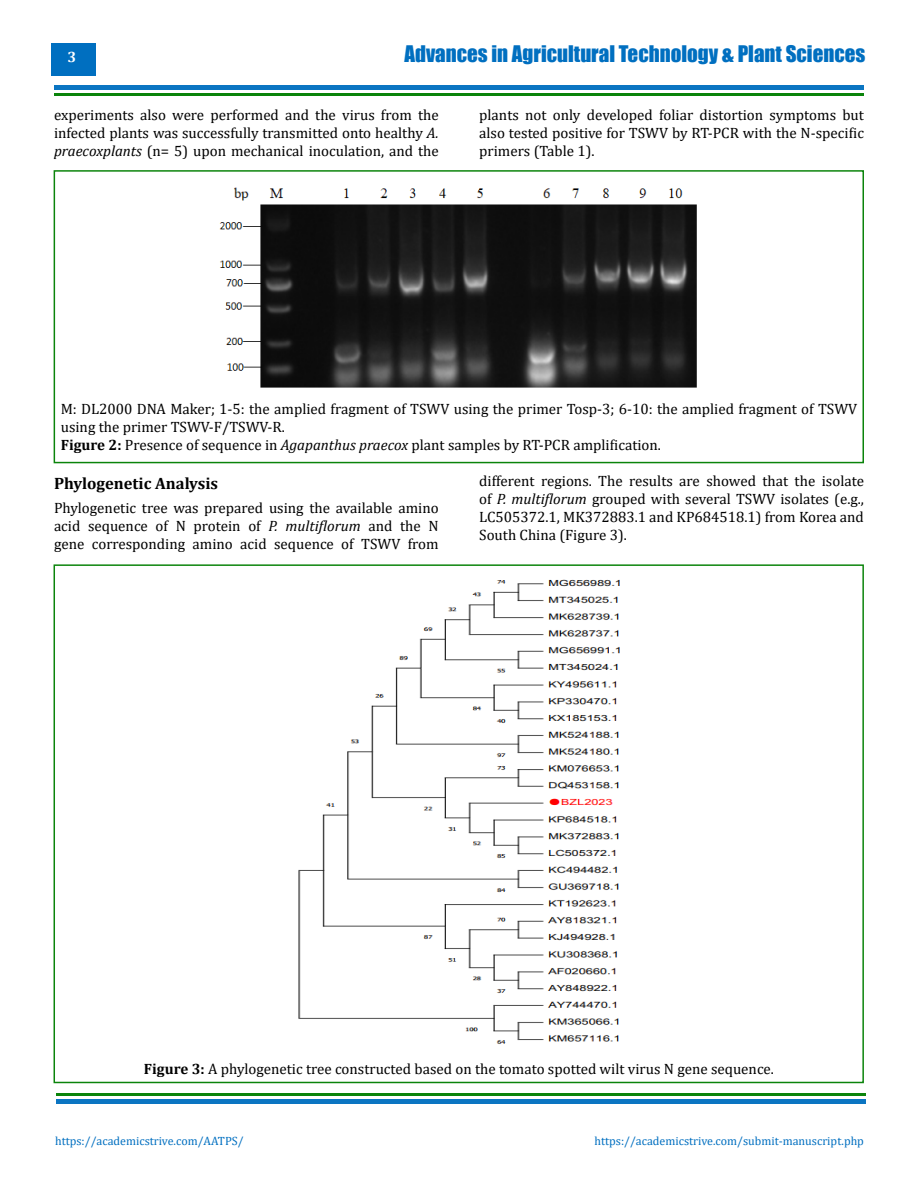
<style>
.page{position:relative;width:918px;height:1188px;background:#fff}
.page>*{position:absolute;margin:0;border:0;box-sizing:border-box;transform-origin:0 0}
.t1{font:21px "Impact";color:#006fc0}
.t2{font:700 16.5px "Cambria";color:#000}
.t3{font:15px/18px "Cambria";color:#000;text-align:justify}
.t4{font:700 15px "Cambria";color:#fff}
.t5{font:12px "Cambria";color:#006fc0}
.s1{font-style:italic}
.s2{font-weight:700}
</style>
<div class="page">
<div style="left:51px;top:43px;width:45px;height:33px;background:#006fc0"></div>
<div style="left:54px;top:85px;width:810px;height:5px;background:#0b75c2"></div>
<div style="left:56px;top:1099px;width:810px;height:5px;background:#0b75c2"></div>
<hr style="left:54px;top:93px;width:810px;height:3px;background:#007f01">
<hr style="left:56px;top:1094px;width:810px;height:2px;background:#007f01">
<img style="left:219px;top:187px;width:478px;height:201px">
<img style="left:298px;top:579px;width:322px;height:465px">
<div style="left:54px;top:170px;width:810px;height:293px;border:2px solid #007f01"></div>
<p class="t4" style="left:68px;top:47px;width:10px">3</p>
<h1 class="t1" style="left:405px;top:37px;width:462px">Advances in Agricultural Technology &amp; Plant Sciences</h1>
<p class="t3" style="left:54px;top:105px;width:386px">experiments also were performed and the virus from the infected plants was successfully transmitted onto healthy <span class="s1">A. praecoxplants</span> (n= 5) upon mechanical inoculation, and the</p>
<p class="t3" style="left:479px;top:105px;width:386px">plants not only developed foliar distortion symptoms but also tested positive for TSWV by RT-PCR with the N-specific primers (Table 1).</p>
<p class="t3" style="left:61px;top:400px;width:798px;text-align:left">M: DL2000 DNA Maker; 1-5: the amplied fragment of TSWV using the primer Tosp-3; 6-10: the amplied fragment of TSWV using the primer TSWV-F/TSWV-R.<br><span class="s2">Figure 2:</span> Presence of sequence in <span class="s1">Agapanthus praecox</span> plant samples by RT-PCR amplification.</p>
<p class="t2" style="left:54px;top:471px;width:166px">Phylogenetic Analysis</p>
<p class="t3" style="left:54px;top:499px;width:386px">Phylogenetic tree was prepared using the available amino acid sequence of N protein of <span class="s1">P. multiflorum</span> and the N gene corresponding amino acid sequence of TSWV from</p>
<p class="t3" style="left:479px;top:472px;width:386px">different regions. The results are showed that the isolate of <span class="s1">P. multiflorum</span> grouped with several TSWV isolates (e.g., LC505372.1, MK372883.1 and KP684518.1) from Korea and South China (Figure 3).</p>
<p class="t3" style="left:144px;top:1059px;width:632px"><span class="s2">Figure 3:</span> A phylogenetic tree constructed based on the tomato spotted wilt virus N gene sequence.</p>
<p class="t5" style="left:55px;top:1134px;width:190px">https://academicstrive.com/AATPS/</p>
<p class="t5" style="left:594px;top:1134px;width:271px">https://academicstrive.com/submit-manuscript.php</p>
</div>
